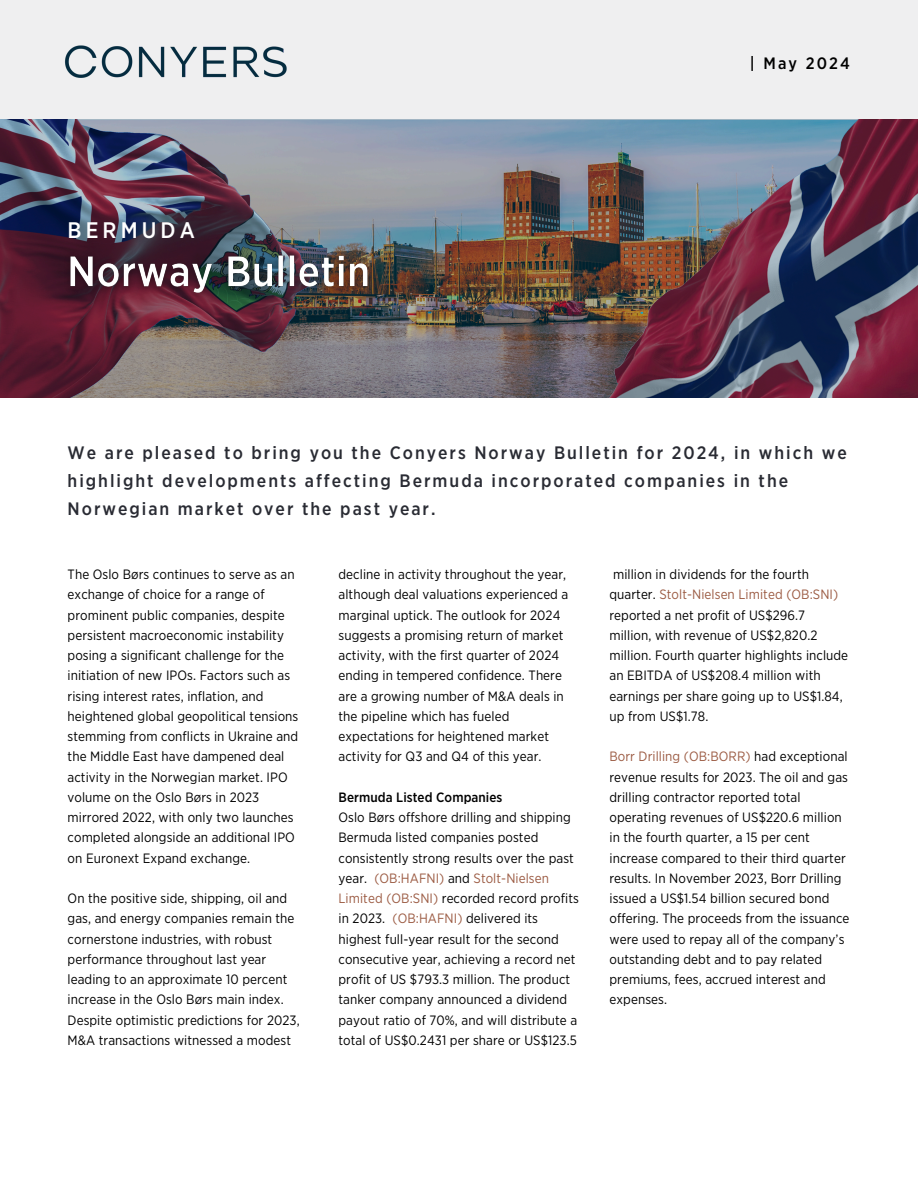
<style>
.page{position:relative;width:918px;height:1188px;background:#fff}
.page>*{position:absolute;margin:0;border:0;box-sizing:border-box;transform-origin:0 0}
.t1{font:500 22.5px "Gotham Narrow";letter-spacing:.185em;color:#fff}
.t2{font:500 18px/28.2px "Gotham Narrow";letter-spacing:.11em;color:#292b33}
.t3{font:500 16.5px "Gotham Narrow";letter-spacing:.13em;color:#000}
.t4{font:13.5px/20.2px "Gotham Narrow";letter-spacing:.005em;color:#000}
.t5{font:500 13.5px "Gotham Narrow";letter-spacing:.005em;color:#000}
.s1{color:#9c5c44}
</style>
<div class="page">
<div style="left:0;top:0;width:918px;height:120px;background:#eeeeef"></div>
<img style="left:65px;top:45px;width:222px;height:33px">
<img style="left:0;top:120px;width:918px;height:278px">
<img style="left:59px;top:247px;width:319px;height:59px">
<h1 class="t1" style="left:68px;top:220px;width:129px">BERMUDA</h1>
<p class="t3" style="left:750px;top:56px;width:102px">| May 2024</p>
<p class="t2" style="left:68px;top:439px;width:781px">We are pleased to bring you the Conyers Norway Bulletin for 2024, in which we highlight developments affecting Bermuda incorporated companies in the<br>Norwegian market over the past year.</p>
<p class="t4" style="left:68px;top:565px;width:232px">The Oslo Børs continues to serve as an exchange of choice for a range of prominent public companies, despite persistent macroeconomic instability posing a significant challenge for the initiation of new IPOs. Factors such as rising interest rates, inflation, and heightened global geopolitical tensions stemming from conflicts in Ukraine and the Middle East have dampened deal activity in the Norwegian market. IPO volume on the Oslo Børs in 2023 mirrored 2022, with only two launches completed alongside an additional IPO on Euronext Expand exchange.</p>
<h2 class="t4" style="left:68px;top:889px;width:234px">On the positive side, shipping, oil and gas, and energy companies remain the cornerstone industries, with robust performance throughout last year leading to an approximate 10 percent increase in the Oslo Børs main index.<br>Despite optimistic predictions for 2023, M&amp;A transactions witnessed a modest</h2>
<h3 class="t4" style="left:339px;top:565px;width:231px">decline in activity throughout the year, although deal valuations experienced a marginal uptick. The outlook for 2024 suggests a promising return of market activity, with the first quarter of 2024 ending in tempered confidence. There are a growing number of M&amp;A deals in the pipeline which has fueled expectations for heightened market activity for Q3 and Q4 of this year.</h3>
<p class="t5" style="left:339px;top:791px;width:165px">Bermuda Listed Companies</p>
<p class="t4" style="left:339px;top:808px;width:242px">Oslo Børs offshore drilling and shipping Bermuda listed companies posted consistently strong results over the past year. <span class="s1">(OB:HAFNI)</span> and <span class="s1">Stolt-Nielsen Limited (OB:SNI)</span> recorded record profits in 2023. <span class="s1">(OB:HAFNI)</span> delivered its highest full-year result for the second consecutive year, achieving a record net profit of US $793.3 million. The product tanker company announced a dividend</p>
<p class="t4" style="left:339px;top:1010px;width:240px">payout ratio of 70%, and will distribute a total of US$0.2431 per share or US$123.5</p>
<p class="t4" style="left:609px;top:565px;width:240px">million in dividends for the fourth quarter. <span class="s1">Stolt-Nielsen Limited (OB:SNI) </span>reported a net profit of US$296.7 million, with revenue of US$2,820.2 million. Fourth quarter highlights include an EBITDA of US$208.4 million with earnings per share going up to US$1.84, up from US$1.78.</p>
<p class="t4" style="left:609px;top:747px;width:240px"><span class="s1">Borr Drilling (OB:BORR)</span> had exceptional revenue results for 2023. The oil and gas drilling contractor reported total operating revenues of US$220.6 million in the fourth quarter, a 15 per cent increase compared to their third quarter results. In November 2023, Borr Drilling</p>
<p class="t4" style="left:609px;top:889px;width:242px">issued a US$1.54 billion secured bond offering. The proceeds from the issuance were used to repay all of the company’s outstanding debt and to pay related premiums, fees, accrued interest and expenses.</p>
</div>
